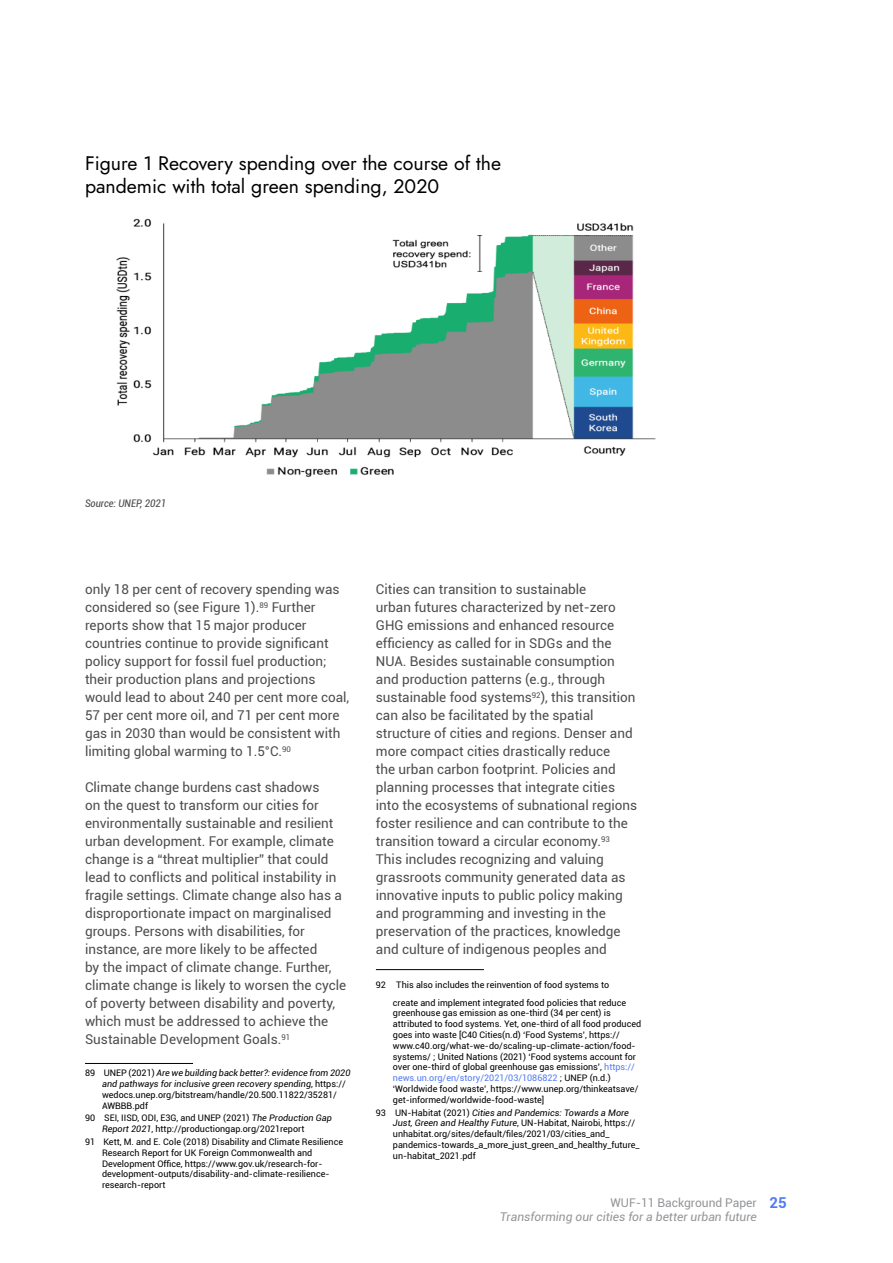
<style>
.page{position:relative;width:893px;height:1263px;background:#fff}
.page>*{position:absolute;margin:0;border:0;box-sizing:border-box;transform-origin:0 0}
.t1{font:19.5px/23.4px "Jost";color:#000}
.t2{font:13.5px/18px "Roboto";color:#4d4d4f}
.t3{font:italic 12px/14.4px "Roboto";color:#939598}
.t4{font:italic condensed 10.5px "Roboto";color:#4d4d4f}
.t5{font:9px/10.8px "Roboto";color:#000}
.t6{font:italic 9px/10.8px "Roboto";color:#000}
.s1{font-style:normal}
.s2{font-style:italic}
.s3{color:#527af2}
.s4{font-weight:700;font-style:normal;font-size:15px;color:#527af2}
</style>
<div class="page">
<hr style="left:85px;top:1063px;width:108px;height:1px;background:#000">
<hr style="left:376px;top:969px;width:108px;height:1px;background:#000">
<img style="left:116px;top:218px;width:540px;height:259px">
<h1 class="t1" style="left:85px;top:151px;width:418px">Figure 1 Recovery spending over the course of the pandemic with total green spending, 2020</h1>
<p class="t4" style="left:85px;top:496px;width:83px">Source: UNEP, 2021</p>
<p class="t2" style="left:85px;top:580px;width:266px">only 18 per cent of recovery spending was considered so (see Figure 1).<sup>89</sup> Further reports show that 15 major producer countries continue to provide significant policy support for fossil fuel production; their production plans and projections would lead to about 240 per cent more coal, 57 per cent more oil, and 71 per cent more gas in 2030 than would be consistent with limiting global warming to 1.5°C.<sup>90</sup></p>
<p class="t2" style="left:85px;top:778px;width:263px">Climate change burdens cast shadows<br>on the quest to transform our cities for environmentally sustainable and resilient urban development. For example, climate change is a “threat multiplier” that could lead to conflicts and political instability in fragile settings. Climate change also has a disproportionate impact on marginalised groups. Persons with disabilities, for instance, are more likely to be affected<br>by the impact of climate change. Further, climate change is likely to worsen the cycle of poverty between disability and poverty, which must be addressed to achieve the Sustainable Development Goals.<sup>91</sup></p>
<p class="t6" style="left:102px;top:1067px;width:250px;text-indent:-17px"><span class="s1">89 UNEP (2021)</span> Are we building back better?: evidence from 2020 and pathways for inclusive green recovery spending<span class="s1">, https:// wedocs.unep.org/bitstream/handle/20.500.11822/35281/ AWBBB.pdf</span></p>
<p class="t5" style="left:102px;top:1112px;width:231px;text-indent:-17px">90 SEI, IISD, ODI, E3G, and UNEP (2021) <span class="s2">The Production Gap<br>Report 2021</span>, http://productiongap.org/2021report</p>
<p class="t5" style="left:102px;top:1136px;width:243px;text-indent:-17px">91 Kett, M. and E. Cole (2018) Disability and Climate Resilience Research Report for UK Foreign Commonwealth and Development Office, https://www.gov.uk/research-for&shy;development-outputs/disability-and-climate-resilience&shy;research-report</p>
<p class="t2" style="left:376px;top:580px;width:263px">Cities can transition to sustainable<br>urban futures characterized by net-zero GHG emissions and enhanced resource efficiency as called for in SDGs and the NUA. Besides sustainable consumption and production patterns (e.g., through sustainable food systems<sup>92</sup>), this transition can also be facilitated by the spatial structure of cities and regions. Denser and more compact cities drastically reduce<br>the urban carbon footprint. Policies and planning processes that integrate cities into the ecosystems of subnational regions foster resilience and can contribute to the transition toward a circular economy.<sup>93<br></sup>This includes recognizing and valuing grassroots community generated data as innovative inputs to public policy making and programming and investing in the preservation of the practices, knowledge and culture of indigenous peoples and</p>
<p class="t5" style="left:393px;top:975px;width:235px;line-height:18px;text-indent:-17px">92 This also includes the reinvention of food systems to create and implement integrated food policies that reduce</p>
<p class="t5" style="left:393px;top:1007px;width:250px">greenhouse gas emission as one-third (34 per cent) is attributed to food systems. Yet, one-third of all food produced goes into waste [C40 Cities(n.d) ‘Food Systems’, https:// www.c40.org/what-we-do/scaling-up-climate-action/food&shy;systems/ ; United Nations (2021) ‘Food systems account for over one-third of global greenhouse gas emissions’, <span class="s3">https:// news.un.org/en/story/2021/03/1086822</span> ; UNEP (n.d.) ‘Worldwide food waste’, https://www.unep.org/thinkeatsave/ get-informed/worldwide-food-waste]</p>
<p class="t5" style="left:393px;top:1107px;width:248px;text-indent:-17px">93 UN-Habitat (2021) <span class="s2">Cities and Pandemics: Towards a More Just, Green and Healthy Future</span>, UN-Habitat, Nairobi, https:// unhabitat.org/sites/default/files/2021/03/cities_and_ pandemics-towards_a_more_just_green_and_healthy_future_ un-habitat_2021.pdf</p>
<p class="t3" style="left:500px;top:1194px;width:288px;text-indent:111px"><span class="s1">WUF-11 Background Paper</span> <span class="s4">25<br></span>Transforming our cities for a better urban future</p>
</div>
